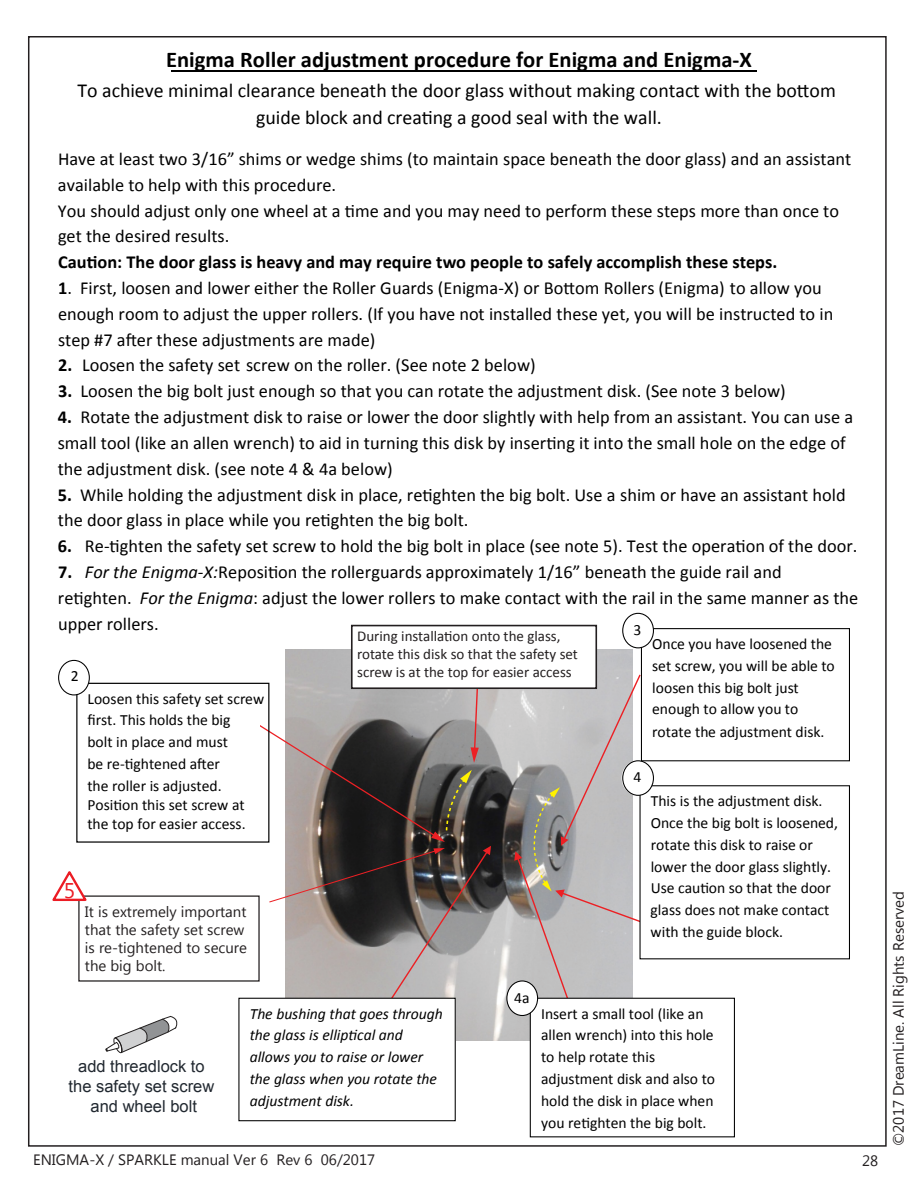
<style>
.page{position:relative;width:918px;height:1188px;background:#fff}
.page>*{position:absolute;margin:0;border:0;box-sizing:border-box;transform-origin:0 0}
.t1{font:700 22.65px "Calibri";color:#000}
.t2{font:21.3px "Microsoft New Tai Lue";color:#ec1c24}
.t3{font:19.8px/27.9px "Calibri";color:#000;text-align:center}
.t4{font:18.3px/25.8px "Calibri";color:#000}
.t5{font:700 18.3px "Calibri";color:#000}
.t6{font:16.5px/19.8px "Arial";color:#212830;text-align:center}
.t7{font:15.6px/21.9px "Calibri";color:#000}
.t8{font:italic 15.6px/21.9px "Calibri";color:#000}
.t9{font:15px/18px "Microsoft New Tai Lue";color:#231f20}
.t10{font:15px/18px "Calibri";color:#231f20}
.s1{font-weight:700}
.s2{font-style:italic}
</style>
<div class="page">
<hr style="left:171px;top:70px;width:586px;height:2px;background:#000">
<img style="left:286px;top:649px;width:346px;height:392px">
<div style="left:76px;top:683px;width:193px;height:160px;border:1px solid #000"></div>
<div style="left:239px;top:998px;width:216px;height:123px;background:#fff"></div>
<div style="left:238px;top:998px;width:218px;height:123px;border:1px solid #000"></div>
<div style="left:530px;top:998px;width:204px;height:139px;background:#fff"></div>
<div style="left:530px;top:998px;width:205px;height:139px;border:1px solid #000"></div>
<div style="left:641px;top:628px;width:209px;height:133px;border:1px solid #000"></div>
<div style="left:640px;top:785px;width:210px;height:174px;border:1px solid #000"></div>
<div style="left:59px;top:660px;width:30px;height:35px;background:#fff;border-radius:50%"></div>
<div style="left:58px;top:660px;width:32px;height:35px;border:1px solid #000;border-radius:50%"></div>
<svg style="left:622px;top:613px;width:30px;height:35px"></svg>
<div style="left:78px;top:895px;width:182px;height:87px;border:1px solid #231f20"></div>
<div style="left:623px;top:613px;width:30px;height:35px;background:#fff;border-radius:50%"></div>
<div style="left:622px;top:613px;width:32px;height:35px;border:1px solid #000;border-radius:50%"></div>
<svg style="left:507px;top:981px;width:31px;height:35px"></svg>
<div style="left:506px;top:980px;width:32px;height:36px;border:1px solid #000;border-radius:50%"></div>
<svg style="left:52px;top:871px;width:37px;height:32px"></svg>
<div style="left:351px;top:625px;width:246px;height:64px;background:#fff;border:2px solid #231f20"></div>
<svg style="left:514px;top:673px;width:208px;height:336px"></svg>
<svg style="left:258px;top:684px;width:233px;height:316px;background:#86807f"></svg>
<svg style="left:106px;top:1016px;width:72px;height:37px"></svg>
<p class="t1" style="left:166px;top:45px;width:587px">Enigma Roller adjustment procedure for Enigma and Enigma-X</p>
<p class="t3" style="left:78px;top:76px;width:760px">To achieve minimal clearance beneath the door glass without making contact with the bottom guide block and creating a good seal with the wall.</p>
<p class="t4" style="left:58px;top:146px;width:795px">Have at least two 3/16” shims or wedge shims (to maintain space beneath the door glass) and an assistant available to help with this procedure.<br>You should adjust only one wheel at a time and you may need to perform these steps more than once to get the desired results.</p>
<p class="t5" style="left:58px;top:250px;width:721px">Caution: The door glass is heavy and may require two people to safely accomplish these steps.</p>
<p class="t4" style="left:58px;top:275px;width:777px"><span class="s1">1</span>. First, loosen and lower either the Roller Guards (Enigma-X) or Bottom Rollers (Enigma) to allow you enough room to adjust the upper rollers. (If you have not installed these yet, you will be instructed to in step #7 after these adjustments are made)</p>
<p class="t4" style="left:58px;top:353px;width:479px"><span class="s1">2.</span> Loosen the safety set screw on the roller. (See note 2 below)</p>
<p class="t4" style="left:58px;top:378px;width:729px"><span class="s1">3.</span> Loosen the big bolt just enough so that you can rotate the adjustment disk. (See note 3 below)</p>
<p class="t4" style="left:58px;top:404px;width:797px"><span class="s1">4.</span> Rotate the adjustment disk to raise or lower the door slightly with help from an assistant. You can use a small tool (like an allen wrench) to aid in turning this disk by inserting it into the small hole on the edge of the adjustment disk. (see note 4 &amp; 4a below)</p>
<p class="t4" style="left:58px;top:482px;width:790px"><span class="s1">5.</span> While holding the adjustment disk in place, retighten the big bolt. Use a shim or have an assistant hold the door glass in place while you retighten the big bolt.</p>
<p class="t4" style="left:58px;top:533px;width:801px"><span class="s1">6.</span> Re-tighten the safety set screw to hold the big bolt in place (see note 5). Test the operation of the door.</p>
<p class="t4" style="left:58px;top:559px;width:802px"><span class="s1">7.</span> <span class="s2">For the Enigma-X:</span>Reposition the rollerguards approximately 1/16” beneath the guide rail and retighten. <span class="s2">For the Enigma</span>: adjust the lower rollers to make contact with the rail in the same manner as the upper rollers.</p>
<p class="t7" style="left:634px;top:619px;width:9px">3</p>
<p class="t10" style="left:357px;top:627px;width:222px">During installation onto the glass, rotate this disk so that the safety set screw is at the top for easier access</p>
<p class="t7" style="left:652px;top:633px;width:184px">Once you have loosened the set screw, you will be able to loosen this big bolt just enough to allow you to rotate the adjustment disk.</p>
<p class="t7" style="left:71px;top:665px;width:9px">2</p>
<p class="t7" style="left:87px;top:688px;width:178px">Loosen this safety set screw first. This holds the big<br>bolt in place and must<br>be re-tightened after<br>the roller is adjusted.</p>
<p class="t7" style="left:87px;top:795px;width:160px;line-height:18.8px">Position this set screw at the top for easier access.</p>
<p class="t7" style="left:634px;top:766px;width:9px">4</p>
<p class="t7" style="left:651px;top:790px;width:189px">This is the adjustment disk.<br>Once the big bolt is loosened, rotate this disk to raise or lower the door glass slightly.<br>Use caution so that the door glass does not make contact with the guide block.</p>
<p class="t2" style="left:64px;top:878px;width:13px">5</p>
<p class="t9" style="left:85px;top:904px;width:164px">It is extremely important that the safety set screw is re-tightened to secure the big bolt.</p>
<p class="t6" style="left:69px;top:1057px;width:147px">add threadlock to the safety set screw and wheel bolt</p>
<p class="t7" style="left:514px;top:987px;width:17px">4a</p>
<p class="t8" style="left:250px;top:1002px;width:195px">The bushing that goes through the glass is elliptical and allows you to raise or lower the glass when you rotate the adjustment disk.</p>
<p class="t7" style="left:541px;top:1002px;width:176px">Insert a small tool (like an allen wrench) into this hole to help rotate this adjustment disk and also to hold the disk in place when you retighten the big bolt.</p>
<p class="t9" style="left:33px;top:1152px;width:344px">ENIGMA-X / SPARKLE manual Ver 6 Rev 6 06/2017</p>
<p class="t9" style="left:862px;top:1153px;width:18px">28</p>
<p class="t9" style="left:891px;top:1146px;width:256px;rotate:-90deg">©2017 DreamLine. All Rights Reserved</p>
</div>
